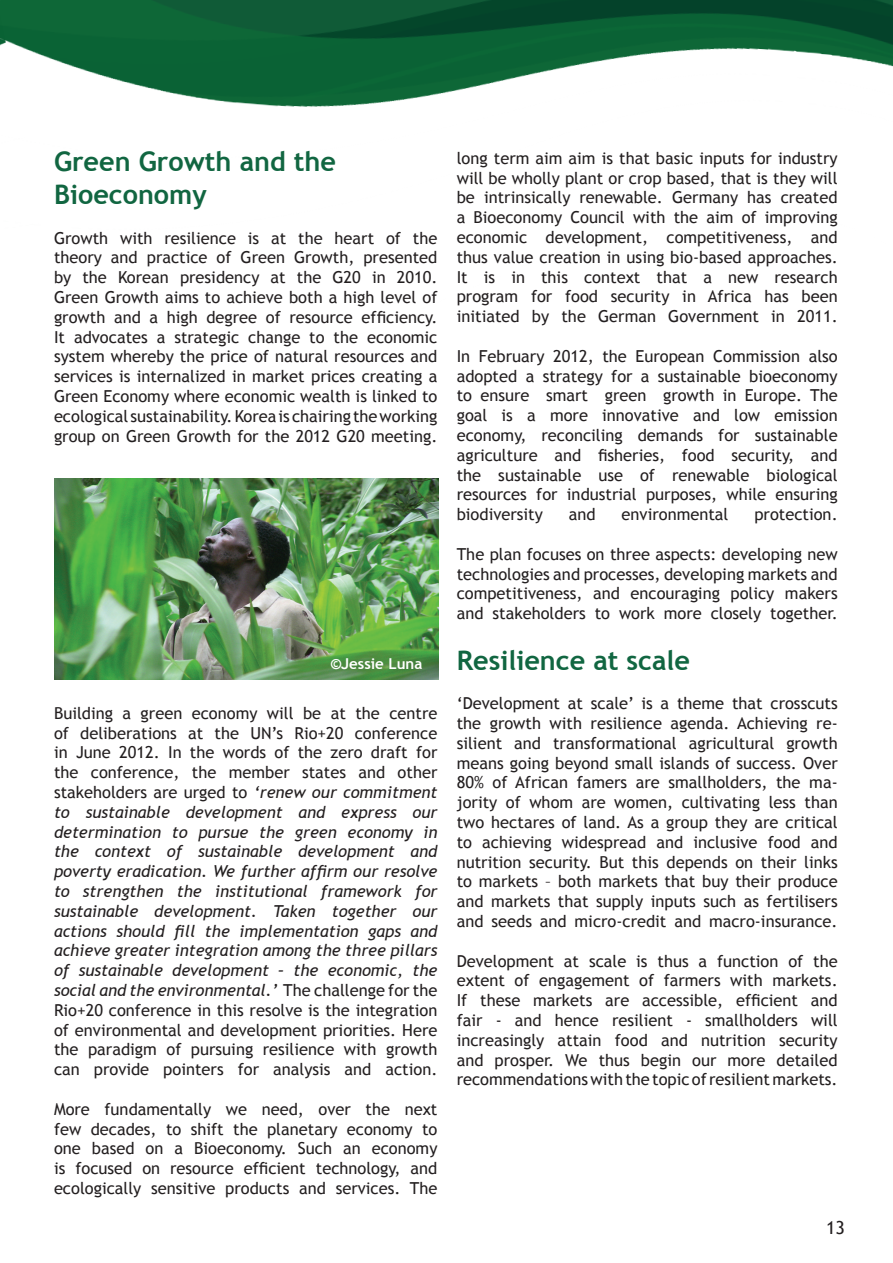
<style>
.page{position:relative;width:893px;height:1263px;background:#fff}
.page>*{position:absolute;margin:0;border:0;box-sizing:border-box;transform-origin:0 0}
.t1{font:700 27px/32.4px "Trebuchet MS";color:#116641}
.t2{font:18px "Trebuchet MS";color:#231f20}
.t3{font:16.5px/19.8px "Trebuchet MS";color:#231f20;text-align:justify}
.t4{font:italic 16.5px/19.8px "Trebuchet MS";color:#231f20;text-align:justify}
.t5{font:700 15px "Trebuchet MS";color:#fff}
.s1{font-style:normal}
</style>
<div class="page">
<img style="left:0;top:0;width:893px;height:107px">
<img style="left:54px;top:478px;width:384px;height:202px">
<h1 class="t1" style="left:54px;top:146px;width:284px">Green Growth and the<br>Bioeconomy</h1>
<p class="t3" style="left:54px;top:228px;width:385px">Growth with resilience is at the heart of the theory and practice of Green Growth, presented by the Korean presidency at the G20 in 2010.<br>Green Growth aims to achieve both a high level of growth and a high degree of resource efficiency.<br>It advocates a strategic change to the economic system whereby the price of natural resources and services is internalized in market prices creating a Green Economy where economic wealth is linked to ecological sustainability. Korea is chairing the working group on Green Growth for the 2012 G20 meeting.</p>
<p class="t5" style="left:331px;top:654px;width:93px">©Jessie Luna</p>
<p class="t4" style="left:54px;top:703px;width:385px"><span class="s1">Building a green economy will be at the centre of deliberations at the UN’s Rio+20 conference in June 2012. In the words of the zero draft for the conference, the member states and other stakeholders are urged to</span> ‘renew our commitment to sustainable development and express our determination to pursue the green economy in the context of sustainable development and poverty eradication. We further affirm our resolve to strengthen the institutional framework for sustainable development. Taken together our actions should fill the implementation gaps and achieve greater integration among the three pillars of sustainable development – the economic, the social and the environmental.’ <span class="s1">The challenge for the Rio+20 conference in this resolve is the integration of environmental and development priorities. Here the paradigm of pursuing resilience with growth can provide pointers for analysis and action.</span></p>
<p class="t3" style="left:54px;top:1099px;width:385px">More fundamentally we need, over the next few decades, to shift the planetary economy to one based on a Bioeconomy. Such an economy is focused on resource efficient technology, and ecologically sensitive products and services. The</p>
<p class="t3" style="left:457px;top:148px;width:382px">long term aim aim is that basic inputs for industry will be wholly plant or crop based, that is they will be intrinsically renewable. Germany has created a Bioeconomy Council with the aim of improving economic development, competitiveness, and thus value creation in using bio-based approaches.<br>It is in this context that a new research program for food security in Africa has been initiated by the German Government in 2011.</p>
<p class="t3" style="left:457px;top:346px;width:382px">In February 2012, the European Commission also adopted a strategy for a sustainable bioeconomy to ensure smart green growth in Europe. The goal is a more innovative and low emission economy, reconciling demands for sustainable agriculture and fisheries, food security, and the sustainable use of renewable biological resources for industrial purposes, while ensuring biodiversity</p>
<p class="t3" style="left:569px;top:505px;width:28px">and</p>
<p class="t3" style="left:622px;top:505px;width:108px">environmental</p>
<p class="t3" style="left:754px;top:505px;width:85px">protection.</p>
<p class="t3" style="left:457px;top:544px;width:382px">The plan focuses on three aspects: developing new technologies and processes, developing markets and competitiveness, and encouraging policy makers and stakeholders to work more closely together.</p>
<h1 class="t1" style="left:457px;top:644px;width:235px">Resilience at scale</h1>
<p class="t3" style="left:457px;top:694px;width:382px">‘Development at scale’ is a theme that crosscuts the growth with resilience agenda. Achieving re&shy;silient and transformational agricultural growth means going beyond small islands of success. Over 80% of African famers are smallholders, the ma&shy;jority of whom are women, cultivating less than two hectares of land. As a group they are critical to achieving widespread and inclusive food and nutrition security. But this depends on their links to markets – both markets that buy their produce and markets that supply inputs such as fertilisers and seeds and micro-credit and macro-insurance.</p>
<p class="t3" style="left:457px;top:951px;width:382px">Development at scale is thus a function of the extent of engagement of farmers with markets.<br>If these markets are accessible, efficient and fair - and hence resilient - smallholders will increasingly attain food and nutrition security and prosper. We thus begin our more detailed recommendations with the topic of resilient markets.</p>
<p class="t2" style="left:826px;top:1217px;width:20px">13</p>
</div>
